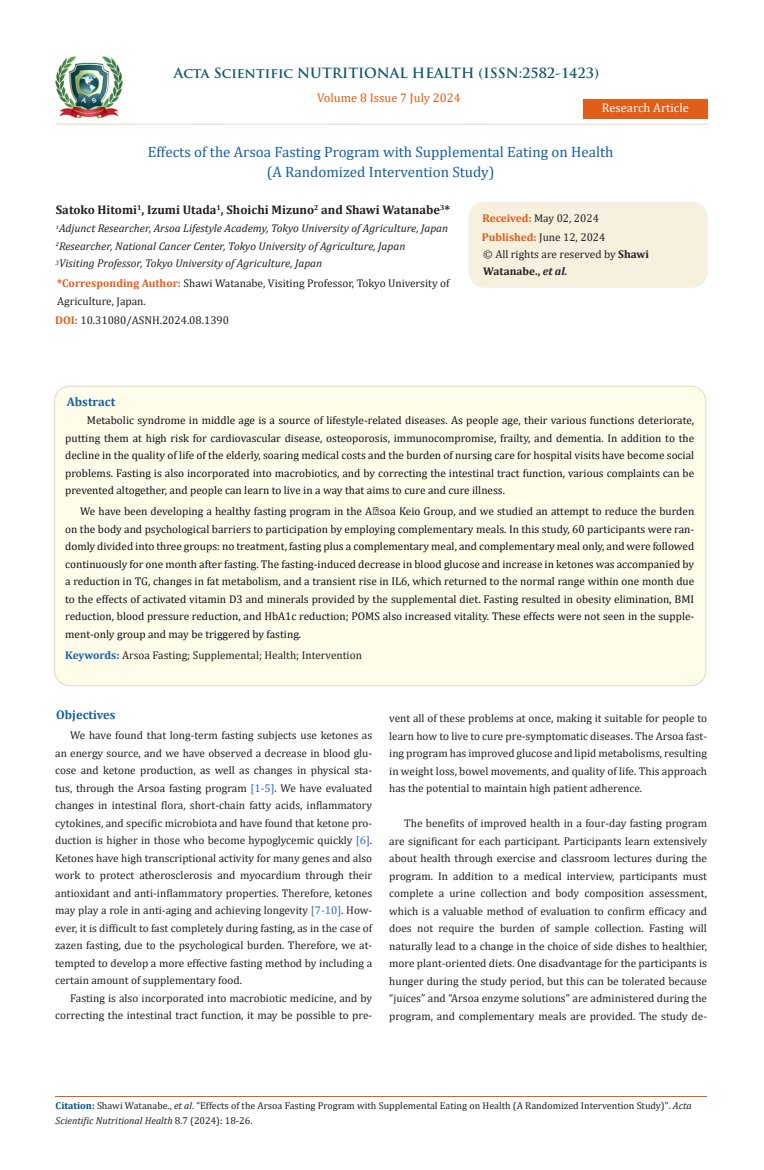
<style>
.page{position:relative;width:764px;height:1170px;background:#fff}
.page>*{position:absolute;margin:0;border:0;box-sizing:border-box;transform-origin:0 0}
.t1{font:15px/20px "Cambria";color:#1560a6;text-align:center}
.t2{font:700 13.75px "Trajan Pro";color:#0e546a}
.t3{font:700 12.5px "Cambria";color:#231f20}
.t4{font:12.5px "Cambria";color:#e05d1a}
.t5{font:700 12.5px "Cambria";color:#1560a6}
.t6{font:12.5px "Cambria";color:#fff}
.Normal__Web{font:11.25px/17.5px "Cambria";color:#231f20;text-align:justify}
.No_Spacing{font:11.25px/17.5px "Cambria";color:#0e101a;text-align:justify}
.t7{font:italic 11.25px "Cambria";color:#231f20}
.No_Spacing-2{font:11.25px "Cambria";color:#231f20}
.t8{font:10px/15px "Cambria";color:#231f20}
.s1{font-weight:700;color:#e05d1a}
.s2{font-weight:700}
.s3{font-weight:700;font-style:italic}
.s4{font-weight:700;color:#1560a6}
.s5{color:#36c}
.s6{font-weight:700;color:#035089}
.s7{font-style:italic}
</style>
<div class="page">
<img style="left:56px;top:57px;width:66px;height:61px">
<div style="left:583px;top:99px;width:124px;height:20px;background:#e05d1a"></div>
<div style="left:469px;top:202px;width:238px;height:85px;background:#f6f0df;border-radius:15px"></div>
<div style="left:468px;top:202px;width:239px;height:86px;border:1px solid #f6f0df;border-radius:15px"></div>
<div style="left:55px;top:386px;width:651px;height:300px;background:#fffde9;border-radius:15px"></div>
<hr style="left:56px;top:1096px;width:651px;height:1px;background:#e05d1a">
<hr style="left:56px;top:123px;width:651px;height:2px;background:#e5dfce">
<p class="t2" style="left:174px;top:64px;width:427px">Acta Scientific NUTRITIONAL HEALTH (ISSN:2582-1423)</p>
<p class="t4" style="left:317px;top:91px;width:145px">Volume 8 Issue 7 July 2024</p>
<p class="t6" style="left:602px;top:100px;width:89px">Research Article</p>
<p class="t1" style="left:148px;top:142px;width:467px">Effects of the Arsoa Fasting Program with Supplemental Eating on Health (A Randomized Intervention Study)</p>
<p class="t3" style="left:56px;top:201px;width:396px">Satoko Hitomi<sup>1</sup>, Izumi Utada<sup>1</sup>, Shoichi Mizuno<sup>2</sup> and Shawi Watanabe<sup>3</sup>*</p>
<p class="t7" style="left:56px;top:220px;width:394px"><sup>1</sup>Adjunct Researcher, Arsoa Lifestyle Academy, Tokyo University of Agriculture, Japan</p>
<p class="t7" style="left:56px;top:238px;width:351px"><sup>2</sup>Researcher, National Cancer Center, Tokyo University of Agriculture, Japan</p>
<p class="t7" style="left:56px;top:255px;width:268px"><sup>3</sup>Visiting Professor, Tokyo University of Agriculture, Japan</p>
<p class="Normal__Web" style="left:57px;top:275px;width:394px"><span class="s1">*Corresponding Author:</span> Shawi Watanabe, Visiting Professor, Tokyo University of<br>Agriculture, Japan.</p>
<p class="Normal__Web" style="left:482px;top:209px;width:118px"><span class="s1">Received:</span> May 02, 2024</p>
<p class="Normal__Web" style="left:482px;top:228px;width:125px"><span class="s1">Published:</span> June 12, 2024</p>
<p class="Normal__Web" style="left:483px;top:245px;width:167px">© All rights are reserved by <span class="s2">Shawi<br>Watanabe.,</span> <span class="s3">et al.</span></p>
<p class="Normal__Web" style="left:55px;top:311px;width:175px"><span class="s1">DOI:</span> 10.31080/ASNH.2024.08.1390</p>
<p class="t5" style="left:67px;top:393px;width:50px">Abstract</p>
<p class="No_Spacing" style="left:65px;top:411px;width:630px;text-indent:22px">Metabolic syndrome in middle age is a source of lifestyle-related diseases. As people age, their various functions deteriorate, putting them at high risk for cardiovascular disease, osteoporosis, immunocompromise, frailty, and dementia. In addition to the decline in the quality of life of the elderly, soaring medical costs and the burden of nursing care for hospital visits have become social problems. Fasting is also incorporated into macrobiotics, and by correcting the intestinal tract function, various complaints can be prevented altogether, and people can learn to live in a way that aims to cure and cure illness.</p>
<p class="No_Spacing" style="left:65px;top:503px;width:630px;text-indent:15px">We have been developing a healthy fasting program in the Aｒsoa Keio Group, and we studied an attempt to reduce the burden on the body and psychological barriers to participation by employing complementary meals. In this study, 60 participants were ran&shy;domly divided into three groups: no treatment, fasting plus a complementary meal, and complementary meal only, and were followed continuously for one month after fasting. The fasting-induced decrease in blood glucose and increase in ketones was accompanied by a reduction in TG, changes in fat metabolism, and a transient rise in IL6, which returned to the normal range within one month due to the effects of activated vitamin D3 and minerals provided by the supplemental diet. Fasting resulted in obesity elimination, BMI reduction, blood pressure reduction, and HbA1c reduction; POMS also increased vitality. These effects were not seen in the supple&shy;ment-only group and may be triggered by fasting.</p>
<p class="No_Spacing-2" style="left:65px;top:649px;width:298px"><span class="s4">Keywords:</span> Arsoa Fasting; Supplemental; Health; Intervention</p>
<p class="t5" style="left:56px;top:706px;width:61px">Objectives</p>
<p class="Normal__Web" style="left:55px;top:727px;width:318px;text-indent:15px">We have found that long-term fasting subjects use ketones as an energy source, and we have observed a decrease in blood glu&shy;cose and ketone production, as well as changes in physical sta&shy;tus, through the Arsoa fasting program <span class="s5">[1-5]</span>. We have evaluated changes in intestinal flora, short-chain fatty acids, inflammatory cytokines, and specific microbiota and have found that ketone pro&shy;duction is higher in those who become hypoglycemic quickly <span class="s5">[6]</span>.<br>Ketones have high transcriptional activity for many genes and also work to protect atherosclerosis and myocardium through their antioxidant and anti-inflammatory properties. Therefore, ketones may play a role in anti-aging and achieving longevity <span class="s5">[7-10]</span>. How&shy;ever, it is difficult to fast completely during fasting, as in the case of zazen fasting, due to the psychological burden. Therefore, we at&shy;tempted to develop a more effective fasting method by including a certain amount of supplementary food.</p>
<p class="Normal__Web" style="left:55px;top:989px;width:318px;text-align:right">Fasting is also incorporated into macrobiotic medicine, and by correcting the intestinal tract function, it may be possible to pre-</p>
<p class="Normal__Web" style="left:389px;top:709px;width:319px">vent all of these problems at once, making it suitable for people to learn how to live to cure pre-symptomatic diseases. The Arsoa fast&shy;ing program has improved glucose and lipid metabolisms, resulting in weight loss, bowel movements, and quality of life. This approach has the potential to maintain high patient adherence.</p>
<p class="Normal__Web" style="left:389px;top:814px;width:319px;text-indent:15px">The benefits of improved health in a four-day fasting program are significant for each participant. Participants learn extensively about health through exercise and classroom lectures during the program. In addition to a medical interview, participants must complete a urine collection and body composition assessment, which is a valuable method of evaluation to confirm efficacy and does not require the burden of sample collection. Fasting will naturally lead to a change in the choice of side dishes to healthier, more plant-oriented diets. One disadvantage for the participants is hunger during the study period, but this can be tolerated because “juices” and “Arsoa enzyme solutions” are administered during the program, and complementary meals are provided. The study de-</p>
<p class="t8" style="left:56px;top:1098px;width:637px"><span class="s6">Citation:</span> Shawi Watanabe., <span class="s7">et al</span>. “Effects of the Arsoa Fasting Program with Supplemental Eating on Health (A Randomized Intervention Study)". <span class="s7">Acta<br>Scientific Nutritional Health</span> 8.7 (2024): 18-26.</p>
</div>
